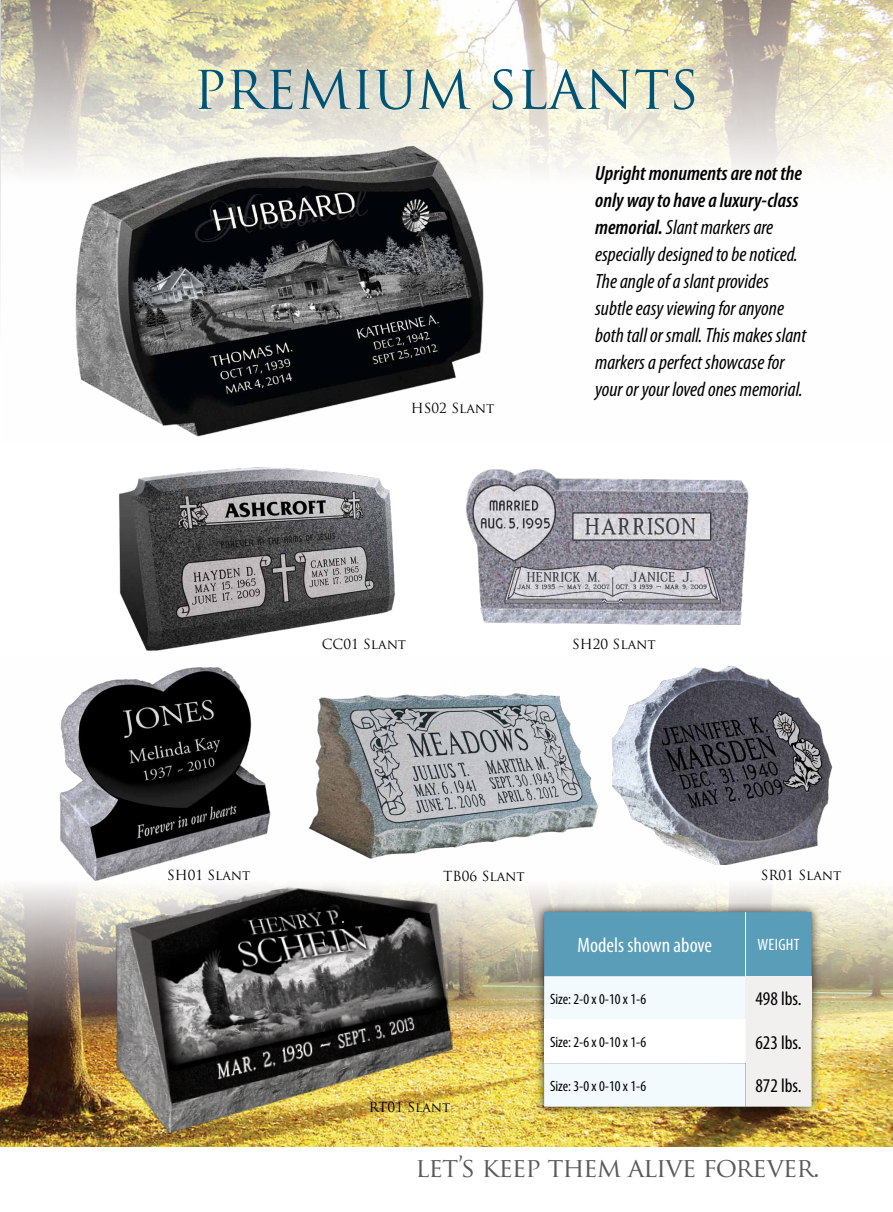
<style>
.page{position:relative;width:893px;height:1212px;background:#fff}
.page>*{position:absolute;margin:0;border:0;box-sizing:border-box;transform-origin:0 0}
.t1{font:51.9px "Trajan Pro";color:#005374}
.t2{font:26.4px "Trajan Pro";color:#58595b}
.t3{font:condensed 21px "Myriad Pro";color:#fff}
.t4{font:italic condensed 20.7px/27px "Myriad Pro";color:#000}
.t5{font:condensed 19.5px "Myriad Pro";color:#000}
.t6{font:condensed 16.5px "Myriad Pro";letter-spacing:.02em;color:#fff}
.t7{font:condensed 15px "Myriad Pro";color:#000}
.t8{font:13.5px "Trajan Pro";color:#000}
.s1{font-weight:600}
</style>
<div class="page">
<hr style="left:0;top:0;width:1px;height:349px;background:#c7c8ca">
<img style="left:1px;top:0;width:892px;height:172px">
<img style="left:0;top:864px;width:892px;height:283px">
<svg style="left:178px;top:50px;width:529px;height:77px;background:#e9e6d0"></svg>
<img style="left:371px;top:693px;width:296px;height:187px">
<img style="left:613px;top:666px;width:220px;height:198px">
<img style="left:0;top:670px;width:371px;height:236px">
<img style="left:72px;top:141px;width:415px;height:296px">
<img style="left:49px;top:813px;width:465px;height:334px">
<img style="left:119px;top:467px;width:276px;height:203px">
<img style="left:466px;top:469px;width:283px;height:156px">
<div style="left:534px;top:902px;width:287px;height:214px;background:#000;opacity:.75"></div>
<svg style="left:544px;top:912px;width:267px;height:195px"></svg>
<hr style="left:745px;top:912px;width:1px;height:64px;background:#fff">
<h1 class="t1" style="left:193px;top:57px;width:230px">Premium</h1>
<h1 class="t1" style="left:487px;top:57px;width:213px">S lants</h1>
<p class="t8" style="left:411px;top:400px;width:85px">HS 02 S lant</p>
<p class="t4" style="left:595px;top:160px;width:213px"><span class="s1">Upright monuments are not the only way to have a luxury-class memorial.</span> Slant markers are especially designed to be noticed.<br>The angle of a slant provides subtle easy viewing for anyone both tall or small. This makes slant markers a perfect showcase for your or your loved ones memorial.</p>
<p class="t8" style="left:322px;top:636px;width:6px">CC</p>
<p class="t8" style="left:343px;top:636px;width:64px">01 S lant</p>
<p class="t8" style="left:572px;top:636px;width:85px">SH 20 S lant</p>
<p class="t8" style="left:167px;top:866px;width:85px">SH01 S lant</p>
<p class="t8" style="left:443px;top:867px;width:83px">TB06 S lant</p>
<p class="t8" style="left:369px;top:1098px;width:83px">RT 01 S lant</p>
<p class="t8" style="left:761px;top:866px;width:82px">SR01 S lant</p>
<p class="t3" style="left:577px;top:934px;width:136px">Models shown above</p>
<p class="t6" style="left:757px;top:936px;width:44px">Weight</p>
<p class="t7" style="left:550px;top:990px;width:98px">Size: 2-0 x 0-10 x 1-6</p>
<p class="t5" style="left:755px;top:988px;width:48px">498 lbs.</p>
<p class="t7" style="left:550px;top:1034px;width:98px">Size: 2-6 x 0-10 x 1-6</p>
<p class="t5" style="left:755px;top:1032px;width:48px">623 lbs.</p>
<p class="t7" style="left:550px;top:1077px;width:98px">Size: 3-0 x 0-10 x 1-6</p>
<p class="t5" style="left:755px;top:1075px;width:48px">872 lbs.</p>
<p class="t2" style="left:415px;top:1150px;width:406px">let’s keep them alive forever.</p>
</div>
